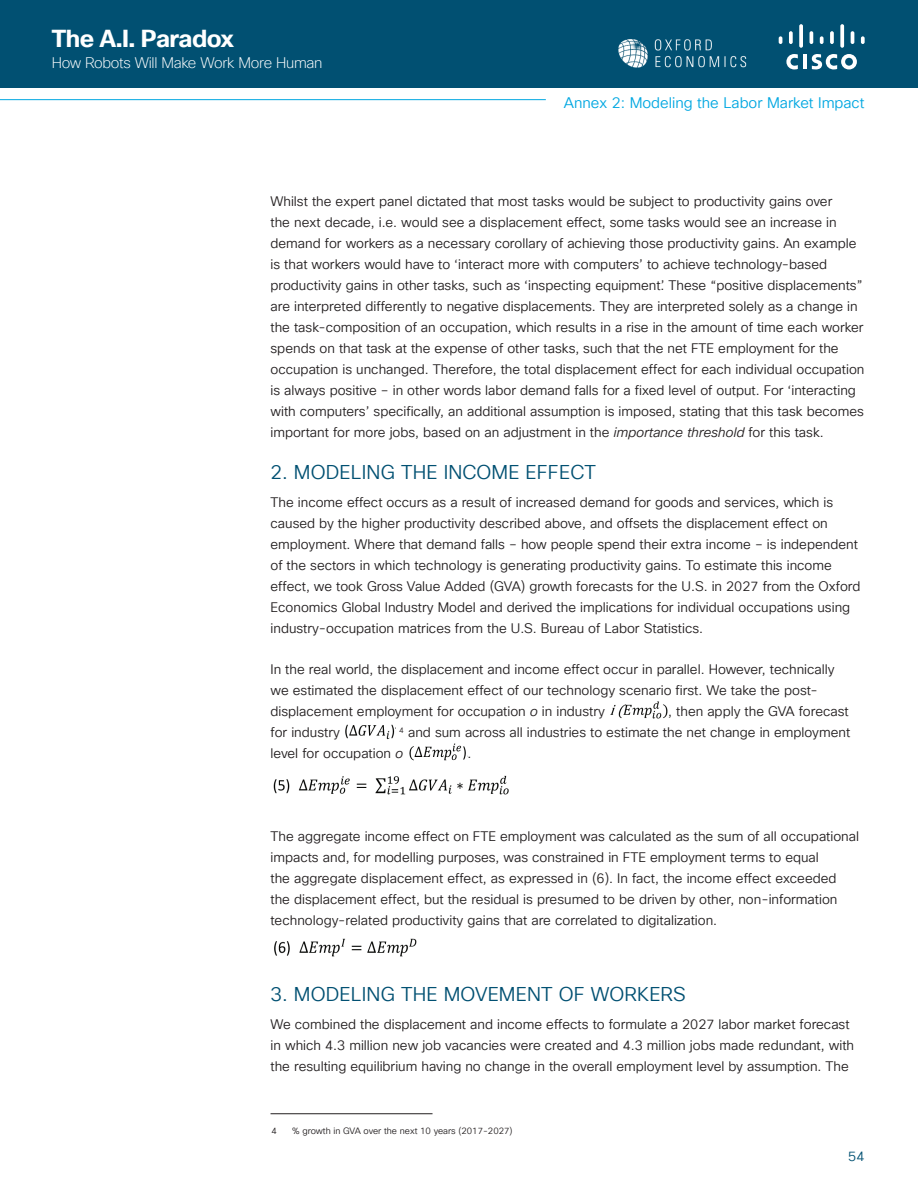
<style>
.page{position:relative;width:918px;height:1188px;background:#fff}
.page>*{position:absolute;margin:0;border:0;box-sizing:border-box;transform-origin:0 0}
.t1{font:700 24px "Cisco Sans TT";letter-spacing:-.02em;color:#fff}
.t2{font:19.5px "Cisco Sans TT Light";letter-spacing:.01em;color:#015072}
.t3{font:15px "Cisco Sans TT Light";color:#00a7e1}
.t4{font:200 15px "Cisco Sans TT";letter-spacing:-.02em;color:#fff}
.t5{font:13.5px/21px "Cisco Sans TT Light";color:#231f20}
.t6{font:13.5px "Cisco Sans TT Light";color:#015072}
.t7{font:9px "Cisco Sans TT Light";color:#231f20}
.s1{font-style:italic}
</style>
<div class="page">
<hr style="left:0;top:99px;width:546px;height:1px;background:#00a7e1">
<div style="left:0;top:0;width:918px;height:87px;background:#015072"></div>
<hr style="left:803px;top:54px;width:4px;height:15px;background:#fff">
<svg style="left:786px;top:54px;width:12px;height:15px"></svg>
<svg style="left:812px;top:54px;width:45px;height:15px"></svg>
<svg style="left:779px;top:36px;width:3px;height:8px"></svg>
<svg style="left:789px;top:31px;width:4px;height:13px"></svg>
<svg style="left:799px;top:24px;width:4px;height:24px"></svg>
<svg style="left:810px;top:31px;width:3px;height:13px"></svg>
<svg style="left:820px;top:36px;width:4px;height:8px"></svg>
<svg style="left:830px;top:31px;width:4px;height:13px"></svg>
<svg style="left:840px;top:24px;width:4px;height:24px"></svg>
<svg style="left:851px;top:31px;width:3px;height:13px"></svg>
<svg style="left:861px;top:36px;width:4px;height:8px"></svg>
<img style="left:618px;top:39px;width:129px;height:29px">
<img style="left:610px;top:701px;width:58px;height:18px">
<img style="left:345px;top:724px;width:50px;height:16px">
<img style="left:409px;top:743px;width:57px;height:18px">
<hr style="left:271px;top:1113px;width:162px;height:1px;background:#231f20">
<img style="left:273px;top:775px;width:236px;height:20px">
<img style="left:274px;top:938px;width:143px;height:19px">
<h1 class="t1" style="left:52px;top:22px;width:184px">The A.I. Paradox</h1>
<p class="t4" style="left:52px;top:53px;width:272px">How Robots Will Make Work More Human</p>
<p class="t3" style="left:564px;top:93px;width:302px">Annex 2: Modeling the Labor Market Impact</p>
<p class="t5" style="left:271px;top:191px;width:595px">Whilst the expert panel dictated that most tasks would be subject to productivity gains over<br>the next decade, i.e. would see a displacement effect, some tasks would see an increase in demand for workers as a necessary corollary of achieving those productivity gains. An example is that workers would have to ‘interact more with computers’ to achieve technology-based productivity gains in other tasks, such as ‘inspecting equipment’. These “positive displacements” are interpreted differently to negative displacements. They are interpreted solely as a change in the task-composition of an occupation, which results in a rise in the amount of time each worker spends on that task at the expense of other tasks, such that the net FTE employment for the occupation is unchanged. Therefore, the total displacement effect for each individual occupation is always positive – in other words labor demand falls for a fixed level of output. For ‘interacting with computers’ specifically, an additional assumption is imposed, stating that this task becomes important for more jobs, based on an adjustment in the <span class="s1">importance threshold</span> for this task.</p>
<h2 class="t2" style="left:271px;top:460px;width:327px">2. MODELING THE INCOME EFFECT</h2>
<p class="t5" style="left:271px;top:492px;width:592px">The income effect occurs as a result of increased demand for goods and services, which is caused by the higher productivity described above, and offsets the displacement effect on employment. Where that demand falls – how people spend their extra income – is independent of the sectors in which technology is generating productivity gains. To estimate this income effect, we took Gross Value Added (GVA) growth forecasts for the U.S. in 2027 from the Oxford Economics Global Industry Model and derived the implications for individual occupations using industry-occupation matrices from the U.S. Bureau of Labor Statistics.</p>
<p class="t5" style="left:271px;top:659px;width:566px">In the real world, the displacement and income effect occur in parallel. However, technically we estimated the displacement effect of our technology scenario first. We take the post&shy;displacement employment for occupation <span class="s1">o</span> in industry</p>
<p class="t5" style="left:668px;top:701px;width:182px">, then apply the GVA forecast</p>
<p class="t5" style="left:271px;top:722px;width:581px;text-indent:129px"><sup>4</sup> and sum across all industries to estimate the net change in employment level for occupation <span class="s1">o</span></p>
<p class="t5" style="left:467px;top:743px;width:5px">.</p>
<p class="t5" style="left:271px;top:722px;width:71px">for industry</p>
<p class="t5" style="left:271px;top:826px;width:590px">The aggregate income effect on FTE employment was calculated as the sum of all occupational impacts and, for modelling purposes, was constrained in FTE employment terms to equal<br>the aggregate displacement effect, as expressed in (6). In fact, the income effect exceeded the displacement effect, but the residual is presumed to be driven by other, non-information technology-related productivity gains that are correlated to digitalization.</p>
<h2 class="t2" style="left:271px;top:982px;width:417px">3. MODELING THE MOVEMENT OF WORKERS</h2>
<p class="t5" style="left:271px;top:1014px;width:585px">We combined the displacement and income effects to formulate a 2027 labor market forecast in which 4.3 million new job vacancies were created and 4.3 million jobs made redundant, with the resulting equilibrium having no change in the overall employment level by assumption. The</p>
<p class="t7" style="left:272px;top:1125px;width:7px">4</p>
<p class="t7" style="left:292px;top:1125px;width:222px">% growth in GVA over the next 10 years (2017-2027)</p>
<p class="t6" style="left:848px;top:1148px;width:18px">54</p>
</div>
